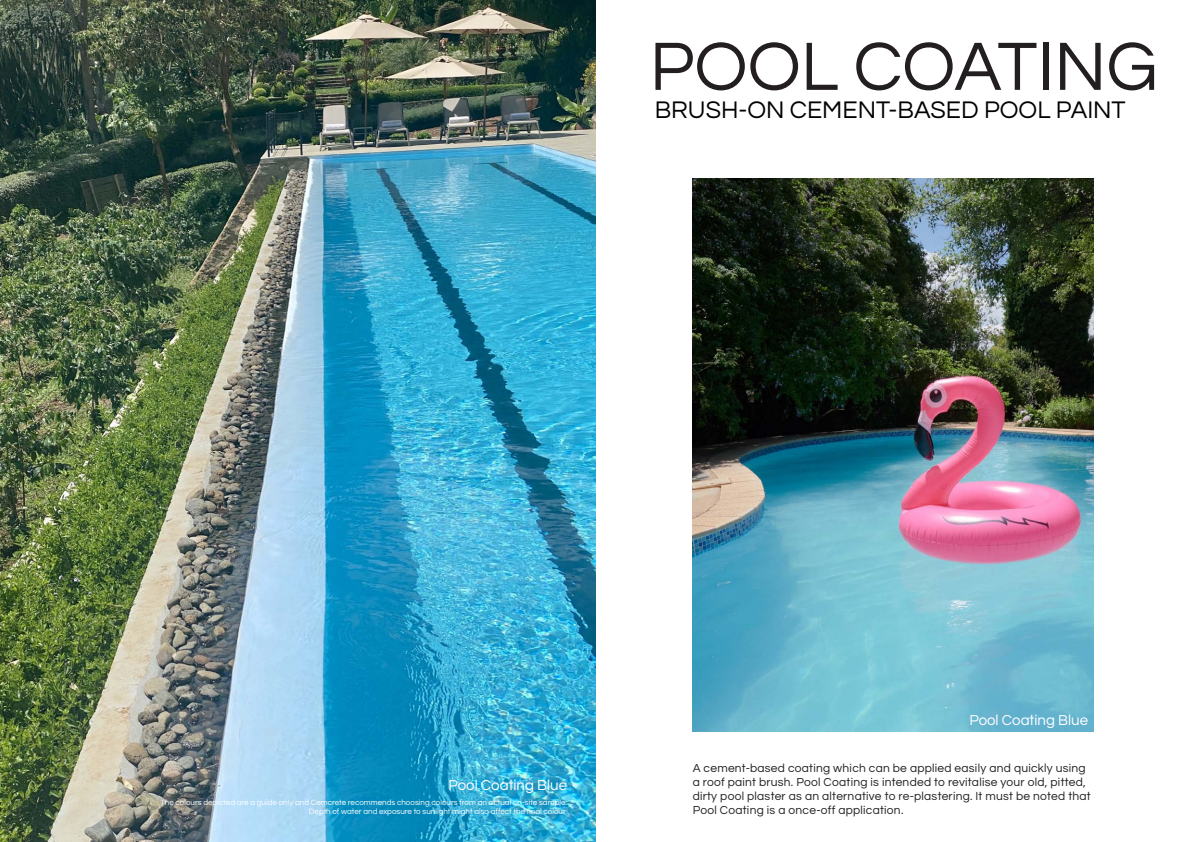
<style>
.page{position:relative;width:1191px;height:842px;background:#fff}
.page>*{position:absolute;margin:0;border:0;box-sizing:border-box;transform-origin:0 0}
.t1{font:71px "Questrial";color:#231f20}
.t2{font:25px "Questrial";color:#000}
.t3{font:15px "Questrial";color:#fff}
.t4{font:12px/14px "Questrial";letter-spacing:.02em;color:#231f20}
.t5{font:8px/9px "Questrial";color:#fff;text-align:right}
</style>
<div class="page">
<img style="left:692px;top:179px;width:401px;height:552px">
<img style="left:0;top:0;width:595px;height:842px">
<h1 class="t1" style="left:649px;top:32px;width:343px">POOL COATIN</h1>
<h1 class="t1" style="left:1106px;top:32px;width:53px">G</h1>
<h2 class="t2" style="left:654px;top:97px;width:34px">BRUSH</h2>
<h2 class="t2" style="left:738px;top:97px;width:193px">-ON CEMENT-BASED</h2>
<h2 class="t2" style="left:984px;top:97px;width:102px">POOL PAINT</h2>
<p class="t3" style="left:448px;top:777px;width:120px">Pool Coating Blue</p>
<p class="t5" style="left:160px;top:798px;width:408px">The colours depicted are a guide only and Cemcrete recommends choosing colours from an actual on-site sample.<br>Depth of water and exposure to sunlight might also affect the final colour.</p>
<p class="t3" style="left:969px;top:713px;width:120px">Pool Coating Blue</p>
<p class="t4" style="left:692px;top:761px;width:400px">A cement-based coating which can be applied easily and quickly using a roof paint brush. Pool Coating is intended to revitalise your old, pitted, dirty pool plaster as an alternative to re-plastering. It must be noted that Pool Coating is a once-off application.</p>
</div>
